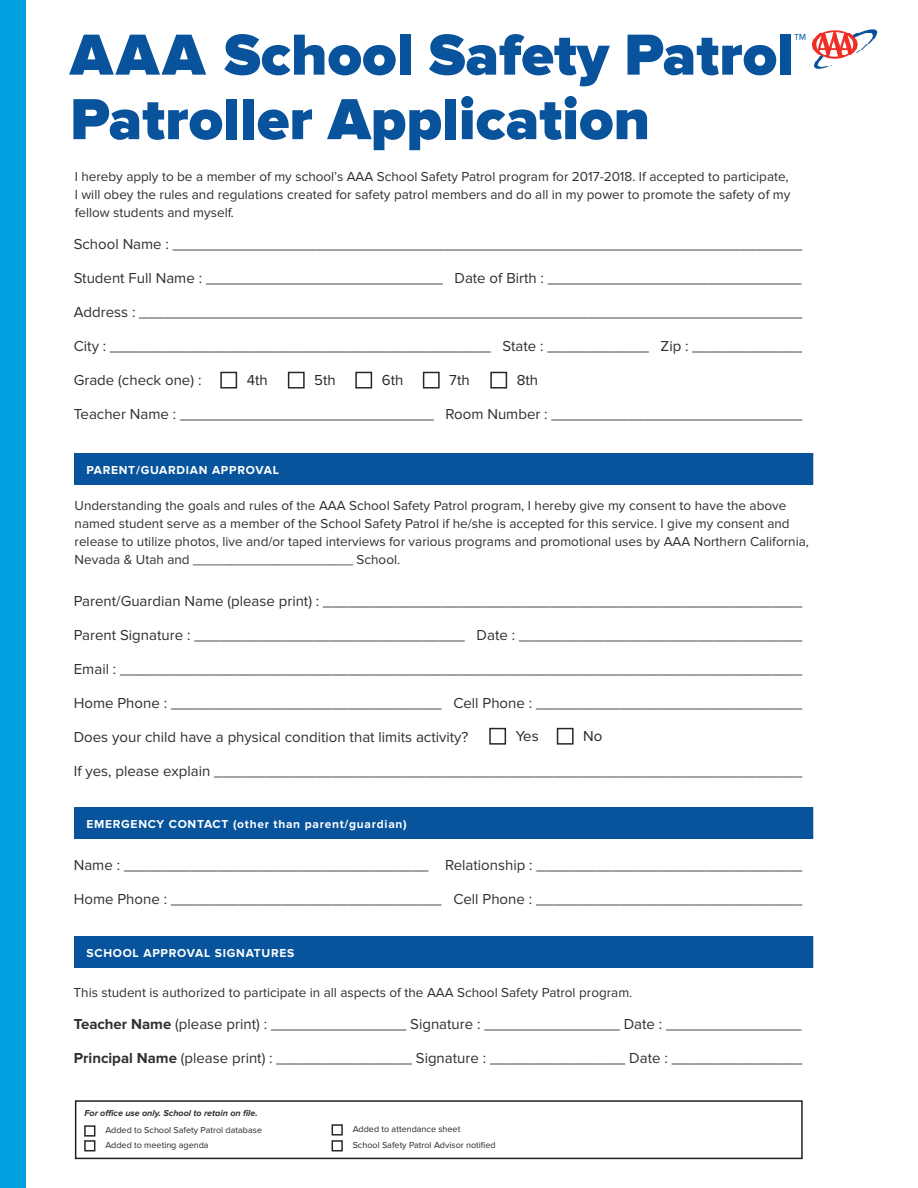
<style>
.page{position:relative;width:918px;height:1188px;background:#fff}
.page>*{position:absolute;margin:0;border:0;box-sizing:border-box;transform-origin:0 0}
.t1{font:900 60px "Proxima Nova";color:#09539c}
.t2{font:27px "Proxima Nova Extrabld";color:#06539b}
.subtitle{font:15px "Proxima Nova";color:#312f30}
.body_text{font:15px "Proxima Nova";color:#262727}
.subtitle-2{font:13.5px/18px "Proxima Nova";color:#312f30}
.content_body_text{font:700 12px "Proxima Nova";letter-spacing:.06em;color:#fff}
.body_text-2{font:9px "Proxima Nova";color:#262727}
.subtitle-3{font:italic 700 9px "Proxima Nova";color:#312f30}
.s1{color:#06539b}
.s2{font-weight:700}
</style>
<div class="page">
<img style="left:812px;top:29px;width:66px;height:40px">
<div style="left:0;top:0;width:26px;height:1188px;background:#00a0df"></div>
<div style="left:220px;top:372px;width:17px;height:17px;background:#fff;border:2px solid #262727"></div>
<div style="left:489px;top:728px;width:17px;height:17px;background:#fff;border:2px solid #262727"></div>
<div style="left:84px;top:1125px;width:11px;height:12px;background:#fff;border:2px solid #262727"></div>
<div style="left:84px;top:1140px;width:11px;height:11px;background:#fff;border:2px solid #262727"></div>
<div style="left:332px;top:1124px;width:11px;height:12px;background:#fff;border:2px solid #262727"></div>
<div style="left:332px;top:1140px;width:11px;height:11px;background:#fff;border:2px solid #262727"></div>
<div style="left:288px;top:372px;width:17px;height:17px;background:#fff;border:2px solid #262727"></div>
<div style="left:557px;top:728px;width:17px;height:17px;background:#fff;border:2px solid #262727"></div>
<div style="left:355px;top:372px;width:17px;height:17px;background:#fff;border:2px solid #262727"></div>
<div style="left:423px;top:372px;width:17px;height:17px;background:#fff;border:2px solid #262727"></div>
<div style="left:490px;top:372px;width:17px;height:17px;background:#fff;border:2px solid #262727"></div>
<div style="left:74px;top:454px;width:773px;height:31px;background:#07549c"></div>
<div style="left:74px;top:936px;width:773px;height:31px;background:#07549c"></div>
<div style="left:74px;top:808px;width:773px;height:31px;background:#07549c"></div>
<div style="left:75px;top:1100px;width:728px;height:59px;border:2px solid #231f20"></div>
<svg style="left:813px;top:401px;width:34px;height:745px"></svg>
<p class="t1" style="left:70px;top:20px;width:725px">AAA School Safety Patro<span class="s1">l</span></p>
<p class="t2" style="left:794px;top:28px;width:14px">™</p>
<p class="t1" style="left:70px;top:85px;width:581px">Patroller Application</p>
<p class="subtitle-2" style="left:75px;top:168px;width:717px">I hereby apply to be a member of my school’s AAA School Safety Patrol program for 2017-2018. If accepted to participate,<br>I will obey the rules and regulations created for safety patrol members and do all in my power to promote the safety of my fellow students and myself.</p>
<p class="subtitle" style="left:74px;top:236px;width:735px">School Name : ___________________________________________________________________________</p>
<p class="subtitle" style="left:74px;top:270px;width:729px">Student Full Name : ____________________________ Date of Birth : ______________________________</p>
<p class="subtitle" style="left:74px;top:304px;width:735px">Address : _______________________________________________________________________________</p>
<p class="subtitle" style="left:74px;top:338px;width:730px">City : _____________________________________________ State : ____________ Zip : _____________</p>
<p class="subtitle" style="left:74px;top:372px;width:129px">Grade (check one) :</p>
<p class="body_text" style="left:247px;top:372px;width:23px">4th</p>
<p class="body_text" style="left:314px;top:372px;width:23px">5th</p>
<p class="body_text" style="left:382px;top:372px;width:23px">6th</p>
<p class="body_text" style="left:449px;top:372px;width:22px">7th</p>
<p class="body_text" style="left:517px;top:372px;width:23px">8th</p>
<p class="subtitle" style="left:74px;top:406px;width:733px">Teacher Name : ______________________________ Room Number : ______________________________</p>
<p class="content_body_text" style="left:86px;top:463px;width:194px">PARENT/GUARDIAN APPROVAL</p>
<p class="subtitle-2" style="left:75px;top:497px;width:736px">Understanding the goals and rules of the AAA School Safety Patrol program, I hereby give my consent to have the above named student serve as a member of the School Safety Patrol if he/she is accepted for this service. I give my consent and release to utilize photos, live and/or taped interviews for various programs and promotional uses by AAA Northern California, Nevada &amp; Utah and _____________________ School.</p>
<p class="subtitle" style="left:74px;top:592px;width:733px">Parent/Guardian Name (please print) : _________________________________________________________</p>
<p class="subtitle" style="left:74px;top:626px;width:751px">Parent Signature : ________________________________ Date : ____________________________________</p>
<p class="subtitle" style="left:74px;top:660px;width:733px">Email : _________________________________________________________________________________</p>
<p class="subtitle" style="left:74px;top:694px;width:751px">Home Phone : ________________________________ Cell Phone : __________________________________</p>
<p class="subtitle" style="left:74px;top:728px;width:396px">Does your child have a physical condition that limits activity?</p>
<p class="body_text" style="left:516px;top:728px;width:24px">Yes</p>
<p class="body_text" style="left:583px;top:728px;width:21px">No</p>
<p class="subtitle" style="left:74px;top:762px;width:743px">If yes, please explain _______________________________________________________________________</p>
<p class="content_body_text" style="left:86px;top:817px;width:322px">EMERGENCY CONTACT (other than parent/guardian)</p>
<p class="subtitle" style="left:74px;top:857px;width:743px">Name : ____________________________________ Relationship : _________________________________</p>
<p class="subtitle" style="left:74px;top:891px;width:760px">Home Phone : ________________________________ Cell Phone : ___________________________________</p>
<p class="content_body_text" style="left:86px;top:946px;width:209px">SCHOOL APPROVAL SIGNATURES</p>
<p class="subtitle-2" style="left:74px;top:984px;width:560px">This student is authorized to participate in all aspects of the AAA School Safety Patrol program.</p>
<p class="subtitle" style="left:74px;top:1015px;width:729px"><span class="s2">Teacher Name</span> (please print) : ________________ Signature : ________________ Date : ________________</p>
<p class="subtitle" style="left:74px;top:1049px;width:735px"><span class="s2">Principal Name</span> (please print) : ________________ Signature : ________________ Date : ________________</p>
<p class="subtitle-3" style="left:84px;top:1108px;width:175px">For office use only. School to retain on file.</p>
<p class="body_text-2" style="left:105px;top:1125px;width:158px">Added to School Safety Patrol database</p>
<p class="body_text-2" style="left:105px;top:1140px;width:105px">Added to meeting agenda</p>
<p class="body_text-2" style="left:353px;top:1124px;width:109px">Added to attendance sheet</p>
<p class="body_text-2" style="left:353px;top:1140px;width:145px">School Safety Patrol Advisor notified</p>
</div>
